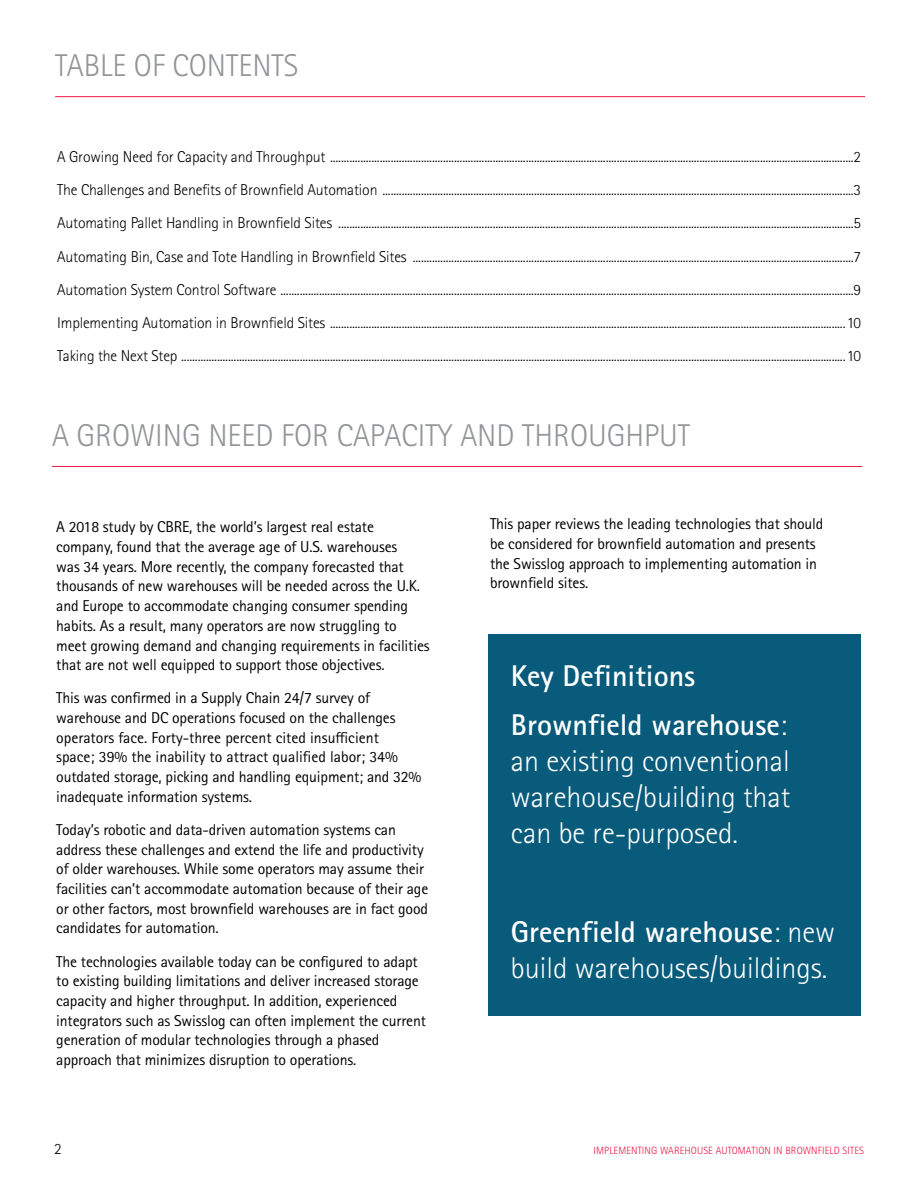
<style>
.page{position:relative;width:918px;height:1188px;background:#fff}
.page>*{position:absolute;margin:0;border:0;box-sizing:border-box;transform-origin:0 0}
.t1{font:300 31.5px "Rotis Sans Serif Pro";color:#939598}
.t2{font:300 30px/36px "Rotis Sans Serif Pro";color:#fff;text-align:justify}
.t3{font:700 30px/49.5px "Rotis Sans Serif Pro";color:#fff}
.t4{font:300 15.75px/33.2px "Rotis Sans Serif Pro";letter-spacing:-.01em;color:#000;text-align:justify}
.t5{font:15.75px/19.6px "Rotis Sans Serif Pro";letter-spacing:-.01em;color:#000}
.t6{font:300 10.5px "Rotis Sans Serif Pro";letter-spacing:.01em;color:#ed1846}
.s1{font-weight:300}
.s2{font-weight:700}
</style>
<div class="page">
<div style="left:489px;top:634px;width:372px;height:382px;background:#085b7b"></div>
<hr style="left:52px;top:466px;width:810px;height:1px;background:#ed1846">
<hr style="left:55px;top:96px;width:810px;height:1px;background:#ed1846">
<h1 class="t1" style="left:55px;top:47px;width:245px">TABLE OF CONTENTS</h1>
<p class="t4" style="left:57px;top:140px;width:806px">A Growing Need for Capacity and Throughput ..............................................................................................................................................................................................2<br>The Challenges and Benefits of Brownfield Automation ...........................................................................................................................................................................3<br>Automating Pallet Handling in Brownfield Sites ...........................................................................................................................................................................................5<br>Automating Bin, Case and Tote Handling in Brownfield Sites ................................................................................................................................................................7<br>Automation System Control Software ................................................................................................................................................................................................................9<br>Implementing Automation in Brownfield Sites ...........................................................................................................................................................................................10<br>Taking the Next Step .................................................................................................................................................................................................................................................10</p>
<h1 class="t1" style="left:52px;top:417px;width:640px">A GROWING NEED FOR CAPACITY AND THROUGHPUT</h1>
<p class="t5" style="left:56px;top:517px;width:375px">A 2018 study by CBRE, the world’s largest real estate company, found that the average age of U.S. warehouses<br>was 34 years. More recently, the company forecasted that thousands of new warehouses will be needed across the U.K. and Europe to accommodate changing consumer spending habits. As a result, many operators are now struggling to meet growing demand and changing requirements in facilities that are not well equipped to support those objectives.</p>
<p class="t5" style="left:56px;top:688px;width:367px">This was confirmed in a Supply Chain 24/7 survey of warehouse and DC operations focused on the challenges operators face. Forty-three percent cited insufficient<br>space; 39% the inability to attract qualified labor; 34% outdated storage, picking and handling equipment; and 32% inadequate information systems.</p>
<p class="t5" style="left:56px;top:820px;width:374px">Today’s robotic and data-driven automation systems can address these challenges and extend the life and productivity of older warehouses. While some operators may assume their facilities can’t accommodate automation because of their age or other factors, most brownfield warehouses are in fact good candidates for automation.</p>
<p class="t5" style="left:56px;top:952px;width:371px">The technologies available today can be configured to adapt to existing building limitations and deliver increased storage capacity and higher throughput. In addition, experienced integrators such as Swisslog can often implement the current generation of modular technologies through a phased approach that minimizes disruption to operations.</p>
<p class="t5" style="left:490px;top:514px;width:335px">This paper reviews the leading technologies that should be considered for brownfield automation and presents the Swisslog approach to implementing automation in brownfield sites.</p>
<h2 class="t3" style="left:511px;top:651px;width:278px">Key Definitions<br>Brownfield warehouse<span class="s1">:</span></h2>
<h2 class="t2" style="left:511px;top:743px;width:281px">an existing conventional warehouse/building that can be re-purposed.</h2>
<h2 class="t2" style="left:511px;top:914px;width:326px"><span class="s2">Greenfield warehouse</span>: new build warehouses/buildings.</h2>
<p class="t4" style="left:54px;top:1132px;width:9px">2</p>
<p class="t6" style="left:594px;top:1144px;width:272px">IMPLEMENTING WAREHOUSE AUTOMATION IN BROWNFIELD SITES</p>
</div>
